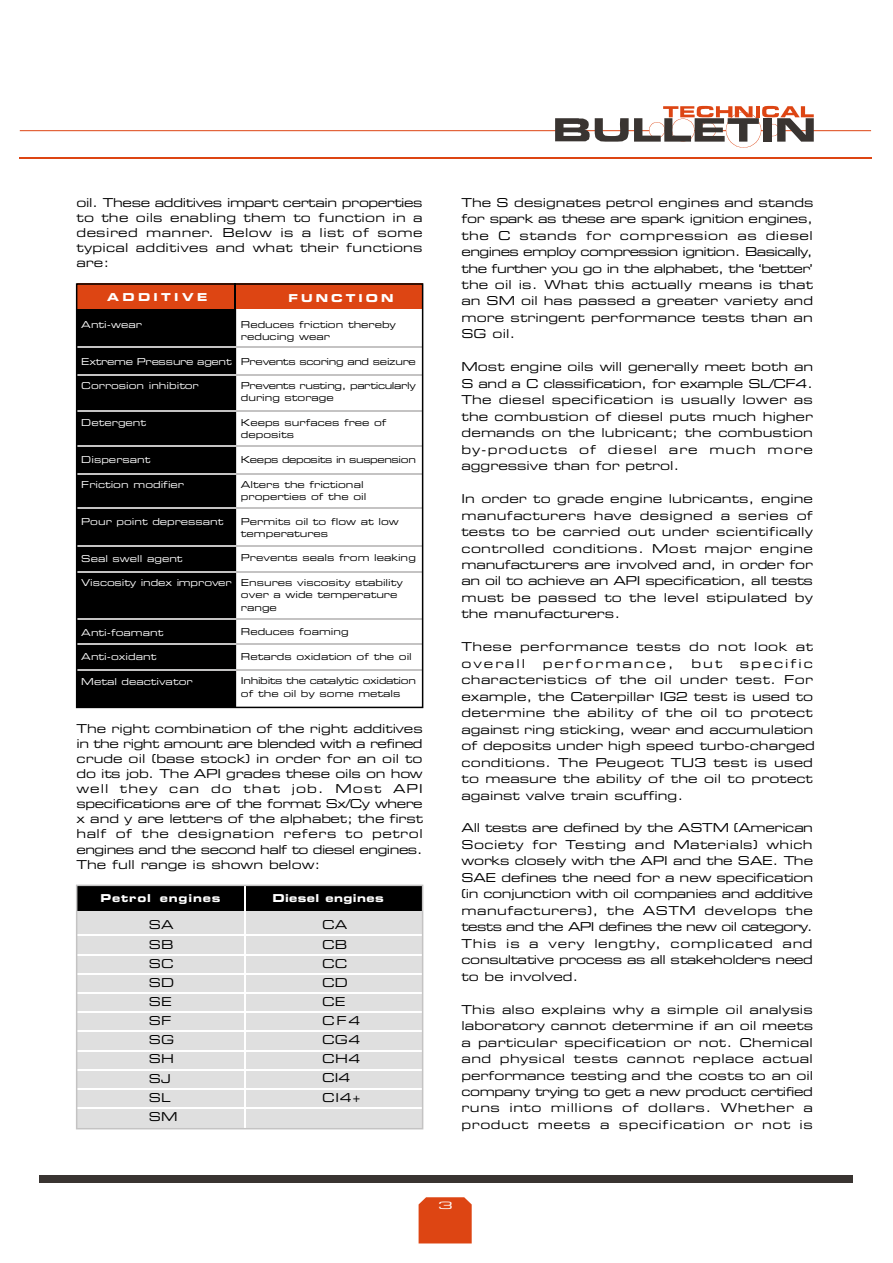
<style>
.page{position:relative;width:893px;height:1263px;background:#fff}
.page>*{position:absolute;margin:0;border:0;box-sizing:border-box;transform-origin:0 0}
.t1{font:12.3px/16.5px "Eurostile Extended Two";letter-spacing:.015em;color:#000;text-align:justify}
.t2{font:12.3px/16.5px "Eurostile Extended Two";letter-spacing:.04em;color:#000}
.t3{font:12.3px "Eurostile Extended Two";letter-spacing:.16em;color:#000}
.t4{font:11.1px "Eurostile Extended Roman DTC";color:#fff;scale:1.52 1}
.t5{font:10.95px "Eurostile Bold Extended Two";letter-spacing:.075em;color:#fff}
.t6{font:10.95px "Eurostile Bold Extended Two";letter-spacing:.035em;color:#fff}
.t7{font:10.95px "Eurostile Bold Extended Two";letter-spacing:.315em;color:#fff}
.t8{font:10.95px "Eurostile Bold Extended Two";letter-spacing:.265em;color:#fff}
.t9{font:9.6px/12.3px "Eurostile Extended Two";color:#000}
.t10{font:9.6px "Eurostile Extended Two";color:#fff}
.t11{font:9.6px/12.3px "Eurostile Extended Two";letter-spacing:-.02em;color:#000}
.t12{font:9.6px "Eurostile Extended Two";letter-spacing:-.04em;color:#000}
.t13{font:9.6px "Eurostile Extended Two";letter-spacing:-.045em;color:#000}
.t14{font:9.6px "Eurostile Extended Two";letter-spacing:-.02em;color:#fff}
</style>
<div class="page">
<div style="left:39px;top:1175px;width:814px;height:7px;background:#393431"></div>
<hr style="left:20px;top:130px;width:851px;height:1px;background:#dd4513">
<svg style="left:555px;top:118px;width:73px;height:24px"></svg>
<svg style="left:634px;top:106px;width:180px;height:42px"></svg>
<hr style="left:20px;top:157px;width:852px;height:1px;background:#dd4513">
<svg style="left:418px;top:1197px;width:54px;height:46px;background:#de4d1d"></svg>
<div style="left:76px;top:885px;width:346px;height:243px;background:#dfdfdf"></div>
<div style="left:76px;top:885px;width:346px;height:26px;background:#000"></div>
<hr style="left:244px;top:885px;width:2px;height:243px;background:#fff">
<hr style="left:76px;top:1107px;width:346px;height:2px;background:#fff">
<hr style="left:76px;top:1088px;width:346px;height:2px;background:#fff">
<hr style="left:76px;top:1069px;width:346px;height:1px;background:#fff">
<hr style="left:76px;top:1050px;width:346px;height:1px;background:#fff">
<hr style="left:76px;top:1030px;width:346px;height:2px;background:#fff">
<hr style="left:76px;top:1011px;width:346px;height:2px;background:#fff">
<hr style="left:76px;top:992px;width:346px;height:2px;background:#fff">
<hr style="left:76px;top:973px;width:346px;height:1px;background:#fff">
<hr style="left:76px;top:954px;width:346px;height:1px;background:#fff">
<hr style="left:76px;top:934px;width:346px;height:2px;background:#fff">
<div style="left:76px;top:884px;width:347px;height:245px;border:2px solid #c4c3c3"></div>
<div style="left:79px;top:309px;width:157px;height:396px;background:#000"></div>
<div style="left:76px;top:284px;width:346px;height:25px;background:#dd4513"></div>
<svg style="left:235px;top:286px;width:1px;height:23px"></svg>
<hr style="left:76px;top:346px;width:346px;height:2px;background:#c4c3c3">
<hr style="left:76px;top:374px;width:346px;height:2px;background:#c4c3c3">
<hr style="left:76px;top:410px;width:346px;height:2px;background:#c4c3c3">
<hr style="left:76px;top:446px;width:346px;height:1px;background:#c4c3c3">
<hr style="left:76px;top:473px;width:346px;height:1px;background:#c4c3c3">
<hr style="left:76px;top:508px;width:346px;height:1px;background:#c4c3c3">
<hr style="left:76px;top:545px;width:346px;height:2px;background:#c4c3c3">
<hr style="left:76px;top:571px;width:346px;height:2px;background:#c4c3c3">
<hr style="left:76px;top:618px;width:346px;height:2px;background:#c4c3c3">
<hr style="left:76px;top:644px;width:346px;height:1px;background:#c4c3c3">
<hr style="left:76px;top:669px;width:346px;height:1px;background:#c4c3c3">
<div style="left:76px;top:283px;width:347px;height:425px;border:2px solid #000"></div>
<p class="t1" style="left:76px;top:196px;width:348px;line-height:15px">oil. These additives impart certain properties to the oils enabling them to function in a desired manner. Below is a list of some typical additives and what their functions are:</p>
<p class="t7" style="left:107px;top:293px;width:102px">ADDITIVE</p>
<p class="t8" style="left:289px;top:294px;width:106px">FUNCTION</p>
<p class="t10" style="left:81px;top:321px;width:62px">Anti-wear</p>
<p class="t14" style="left:81px;top:358px;width:152px">Extreme Pressure agent</p>
<p class="t10" style="left:81px;top:382px;width:119px">Corrosion inhibitor</p>
<p class="t10" style="left:81px;top:419px;width:66px">Detergent</p>
<p class="t10" style="left:81px;top:456px;width:71px">Dispersant</p>
<p class="t10" style="left:81px;top:481px;width:104px">Friction modifier</p>
<p class="t10" style="left:81px;top:518px;width:144px">Pour point depressant</p>
<p class="t10" style="left:81px;top:555px;width:103px">Seal swell agent</p>
<p class="t10" style="left:81px;top:579px;width:152px">Viscosity index improver</p>
<p class="t9" style="left:241px;top:319px;width:157px">Reduces friction thereby reducing wear</p>
<p class="t12" style="left:241px;top:358px;width:176px">Prevents scoring and seizure</p>
<p class="t11" style="left:241px;top:380px;width:176px">Prevents rusting, particularly during storage</p>
<p class="t9" style="left:241px;top:417px;width:147px">Keeps surfaces free of deposits</p>
<p class="t13" style="left:241px;top:456px;width:176px">Keeps deposits in suspension</p>
<p class="t9" style="left:241px;top:479px;width:127px">Alters the frictional properties of the oil</p>
<p class="t9" style="left:241px;top:516px;width:159px">Permits oil to flow at low temperatures</p>
<p class="t9" style="left:241px;top:553px;width:176px">Prevents seals from leaking</p>
<p class="t9" style="left:241px;top:577px;width:163px">Ensures viscosity stability over a wide temperature range</p>
<p class="t9" style="left:241px;top:626px;width:109px">Reduces foaming</p>
<p class="t9" style="left:241px;top:651px;width:172px">Retards oxidation of the oil</p>
<p class="t11" style="left:241px;top:676px;width:176px">Inhibits the catalytic oxidation of the oil by some metals</p>
<p class="t10" style="left:81px;top:628px;width:84px">Anti-foamant</p>
<p class="t10" style="left:81px;top:653px;width:77px">Anti-oxidant</p>
<p class="t10" style="left:81px;top:678px;width:113px">Metal deactivator</p>
<p class="t1" style="left:76px;top:722px;width:348px;line-height:15px">The right combination of the right additives in the right amount are blended with a refined crude oil (base stock) in order for an oil to do its job. The API grades these oils on how well they can do that job. Most API specifications are of the format Sx/Cy where x and y are letters of the alphabet; the first half of the designation refers to petrol engines and the second half to diesel engines.<br>The full range is shown below:</p>
<p class="t5" style="left:100px;top:894px;width:121px">Petrol engines</p>
<p class="t6" style="left:272px;top:894px;width:113px">Diesel engines</p>
<p class="t1" style="left:149px;top:916px;width:30px;line-height:19.2px;text-align:left">SA<br>SB<br>SC<br>SD<br>SE<br>SF<br>SG<br>SH<br>SJ<br>SL<br>SM</p>
<p class="t1" style="left:322px;top:916px;width:40px;line-height:19.2px;text-align:left">CA<br>CB<br>CC<br>CD<br>CE<br>CF4<br>CG4<br>CH4<br>CI4<br>CI4+</p>
<p class="t1" style="left:461px;top:195px;width:354px">The S designates petrol engines and stands for spark as these are spark ignition engines, the C stands for compression as diesel engines employ compression ignition. Basically, the further you go in the alphabet, the ‘better’ the oil is. What this actually means is that an SM oil has passed a greater variety and more stringent performance tests than an SG oil.</p>
<p class="t1" style="left:461px;top:360px;width:353px">Most engine oils will generally meet both an S and a C classification, for example SL/CF4.<br>The diesel specification is usually lower as the combustion of diesel puts much higher demands on the lubricant; the combustion by-products of diesel are much more aggressive than for petrol.</p>
<p class="t1" style="left:461px;top:491px;width:353px">In order to grade engine lubricants, engine manufacturers have designed a series of tests to be carried out under scientifically controlled conditions. Most major engine manufacturers are involved and, in order for an oil to achieve an API specification, all tests must be passed to the level stipulated by the manufacturers.</p>
<p class="t2" style="left:461px;top:640px;width:353px">These performance tests do not look at overall</p>
<p class="t1" style="left:461px;top:656px;width:355px;text-align:left;text-indent:278px">specific characteristics of the oil under test. For example, the Caterpillar IG2 test is used to determine the ability of the oil to protect against ring sticking, wear and accumulation of deposits under high speed turbo-charged conditions. The Peugeot TU3 test is used to measure the ability of the oil to protect against valve train scuffing.</p>
<p class="t1" style="left:461px;top:821px;width:353px">All tests are defined by the ASTM (American Society for Testing and Materials) which works closely with the API and the SAE. The SAE defines the need for a new specification (in conjunction with oil companies and additive manufacturers), the ASTM develops the tests and the API defines the new oil category.<br>This is a very lengthy, complicated and consultative process as all stakeholders need to be involved.</p>
<p class="t1" style="left:461px;top:1002px;width:353px">This also explains why a simple oil analysis laboratory cannot determine if an oil meets a particular specification or not. Chemical and physical tests cannot replace actual performance testing and the costs to an oil company trying to get a new product certified runs into millions of dollars. Whether a product meets a specification or not is</p>
<p class="t3" style="left:543px;top:659px;width:132px">performance,</p>
<p class="t1" style="left:691px;top:656px;width:32px">but</p>
<p class="t4" style="left:438px;top:1198px;width:11px">3</p>
</div>
